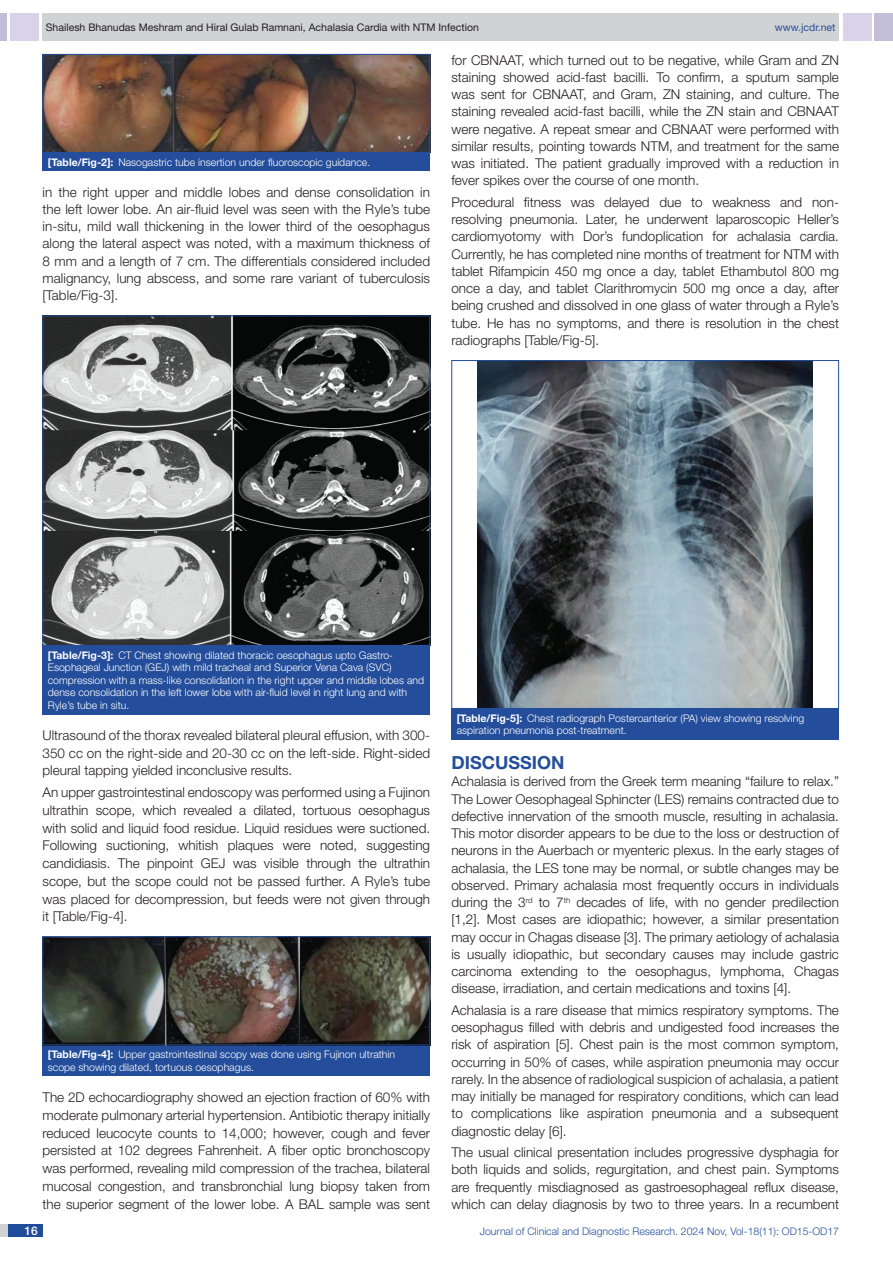
<style>
.page{position:relative;width:893px;height:1263px;background:#fff}
.page>*{position:absolute;margin:0;border:0;box-sizing:border-box;transform-origin:0 0}
.Heading{font:700 18px "Helvetica Neue";color:#244e9b}
.Body_text{font:300 13.5px/17.2px "Helvetica Neue";color:#231f20;text-align:justify}
.t1{font:500 12px "Helvetica Neue";color:#fff}
.TABLE_FIG{font:300 10.5px/12.6px "Helvetica Neue";color:#fff}
.t2{font:10.5px "Helvetica Neue";color:#231f20}
.t3{font:300 10.5px "Helvetica Neue";color:#244e9b}
.t4{font:10.5px "Helvetica Neue";color:#244e9b}
.s1{font-weight:700}
</style>
<div class="page">
<div style="left:0;top:13px;width:7px;height:28px;background:#c2bed7"></div>
<div style="left:10px;top:13px;width:29px;height:28px;background:#d9d2e8"></div>
<div style="left:43px;top:13px;width:796px;height:28px;background:#d1d2d4"></div>
<div style="left:875px;top:13px;width:18px;height:28px;background:#c2bed7"></div>
<div style="left:843px;top:13px;width:29px;height:28px;background:#d9d2e8"></div>
<div style="left:0;top:1224px;width:43px;height:13px;background:#d1d2d4"></div>
<div style="left:8px;top:1224px;width:35px;height:13px;background:#214c99"></div>
<div style="left:43px;top:1044px;width:387px;height:32px;background:#244e9b"></div>
<img style="left:45px;top:938px;width:383px;height:105px">
<div style="left:43px;top:936px;width:387px;height:109px;border:1px solid #244e9b"></div>
<img style="left:45px;top:318px;width:383px;height:326px">
<div style="left:43px;top:645px;width:387px;height:69px;background:#244e9b"></div>
<img style="left:478px;top:362px;width:334px;height:345px">
<div style="left:451px;top:708px;width:388px;height:31px;background:#244e9b"></div>
<img style="left:45px;top:56px;width:383px;height:95px">
<div style="left:43px;top:54px;width:387px;height:99px;border:1px solid #244e9b"></div>
<div style="left:43px;top:152px;width:387px;height:19px;background:#244e9b"></div>
<p class="t2" style="left:46px;top:21px;width:435px">Shailesh Bhanudas Meshram and Hiral Gulab Ramnani, Achalasia Cardia with NTM Infection</p>
<p class="t4" style="left:775px;top:21px;width:62px">www.jcdr.net</p>
<p class="TABLE_FIG" style="left:48px;top:155px;width:324px"><span class="s1">[Table/Fig-2]:</span> Nasogastric tube insertion under fluoroscopic guidance.</p>
<p class="Body_text" style="left:43px;top:183px;width:389px">in the right upper and middle lobes and dense consolidation in the left lower lobe. An air-fluid level was seen with the Ryle’s tube in-situ, mild wall thickening in the lower third of the oesophagus along the lateral aspect was noted, with a maximum thickness of 8 mm and a length of 7 cm. The differentials considered included malignancy, lung abscess, and some rare variant of tuberculosis [Table/Fig-3].</p>
<p class="Body_text" style="left:451px;top:51px;width:389px">for CBNAAT, which turned out to be negative, while Gram and ZN staining showed acid-fast bacilli. To confirm, a sputum sample was sent for CBNAAT, and Gram, ZN staining, and culture. The staining revealed acid-fast bacilli, while the ZN stain and CBNAAT were negative. A repeat smear and CBNAAT were performed with similar results, pointing towards NTM, and treatment for the same was initiated. The patient gradually improved with a reduction in fever spikes over the course of one month.</p>
<p class="Body_text" style="left:451px;top:193px;width:389px">Procedural fitness was delayed due to weakness and non&shy;resolving pneumonia. Later, he underwent laparoscopic Heller’s cardiomyotomy with Dor’s fundoplication for achalasia cardia.<br>Currently, he has completed nine months of treatment for NTM with tablet Rifampicin 450 mg once a day, tablet Ethambutol 800 mg once a day, and tablet Clarithromycin 500 mg once a day, after being crushed and dissolved in one glass of water through a Ryle’s tube. He has no symptoms, and there is resolution in the chest radiographs [Table/Fig-5].</p>
<p class="TABLE_FIG" style="left:48px;top:648px;width:378px"><span class="s1">[Table/Fig-3]:</span> CT Chest showing dilated thoracic oesophagus upto Gastro-Esophageal Junction (GEJ) with mild tracheal and Superior Vena Cava (SVC) compression with a mass-like consolidation in the right upper and middle lobes and dense consolidation in the left lower lobe with air-fluid level in right lung and with Ryle’s tube in situ.</p>
<p class="Body_text" style="left:43px;top:726px;width:389px;line-height:17.7px">Ultrasound of the thorax revealed bilateral pleural effusion, with 300- 350 cc on the right-side and 20-30 cc on the left-side. Right-sided pleural tapping yielded inconclusive results.</p>
<p class="Body_text" style="left:43px;top:783px;width:389px;line-height:17.7px">An upper gastrointestinal endoscopy was performed using a Fujinon ultrathin scope, which revealed a dilated, tortuous oesophagus with solid and liquid food residue. Liquid residues were suctioned.<br>Following suctioning, whitish plaques were noted, suggesting candidiasis. The pinpoint GEJ was visible through the ultrathin scope, but the scope could not be passed further. A Ryle’s tube was placed for decompression, but feeds were not given through it [Table/Fig-4].</p>
<p class="TABLE_FIG" style="left:48px;top:1048px;width:349px"><span class="s1">[Table/Fig-4]:</span> Upper gastrointestinal scopy was done using Fujinon ultrathin scope showing dilated, tortuous oesophagus.</p>
<p class="Body_text" style="left:43px;top:1088px;width:389px;line-height:17.9px">The 2D echocardiography showed an ejection fraction of 60% with moderate pulmonary arterial hypertension. Antibiotic therapy initially reduced leucocyte counts to 14,000; however, cough and fever persisted at 102 degrees Fahrenheit. A fiber optic bronchoscopy was performed, revealing mild compression of the trachea, bilateral mucosal congestion, and transbronchial lung biopsy taken from the superior segment of the lower lobe. A BAL sample was sent</p>
<p class="TABLE_FIG" style="left:457px;top:711px;width:349px"><span class="s1">[Table/Fig-5]:</span> Chest radiograph Posteroanterior (PA) view showing resolving aspiration pneumonia post-treatment.</p>
<p class="Heading" style="left:451px;top:751px;width:115px">DISCUSSION</p>
<p class="Body_text" style="left:451px;top:772px;width:389px">Achalasia is derived from the Greek term meaning “failure to relax.” The Lower Oesophageal Sphincter (LES) remains contracted due to defective innervation of the smooth muscle, resulting in achalasia.<br>This motor disorder appears to be due to the loss or destruction of neurons in the Auerbach or myenteric plexus. In the early stages of achalasia, the LES tone may be normal, or subtle changes may be observed. Primary achalasia most frequently occurs in individuals during the 3<sup>rd</sup> to 7<sup>th</sup> decades of life, with no gender predilection [1,2]. Most cases are idiopathic; however, a similar presentation may occur in Chagas disease [3]. The primary aetiology of achalasia is usually idiopathic, but secondary causes may include gastric carcinoma extending to the oesophagus, lymphoma, Chagas disease, irradiation, and certain medications and toxins [4].</p>
<p class="Body_text" style="left:451px;top:1001px;width:389px">Achalasia is a rare disease that mimics respiratory symptoms. The oesophagus filled with debris and undigested food increases the risk of aspiration [5]. Chest pain is the most common symptom, occurring in 50% of cases, while aspiration pneumonia may occur rarely. In the absence of radiological suspicion of achalasia, a patient may initially be managed for respiratory conditions, which can lead to complications like aspiration pneumonia and a subsequent diagnostic delay [6].</p>
<p class="Body_text" style="left:451px;top:1143px;width:389px">The usual clinical presentation includes progressive dysphagia for both liquids and solids, regurgitation, and chest pain. Symptoms are frequently misdiagnosed as gastroesophageal reflux disease, which can delay diagnosis by two to three years. In a recumbent</p>
<p class="t1" style="left:24px;top:1223px;width:15px">16</p>
<p class="t3" style="left:480px;top:1225px;width:361px">Journal of Clinical and Diagnostic Research. 2024 Nov, Vol-18(11): OD15-OD17</p>
</div>
